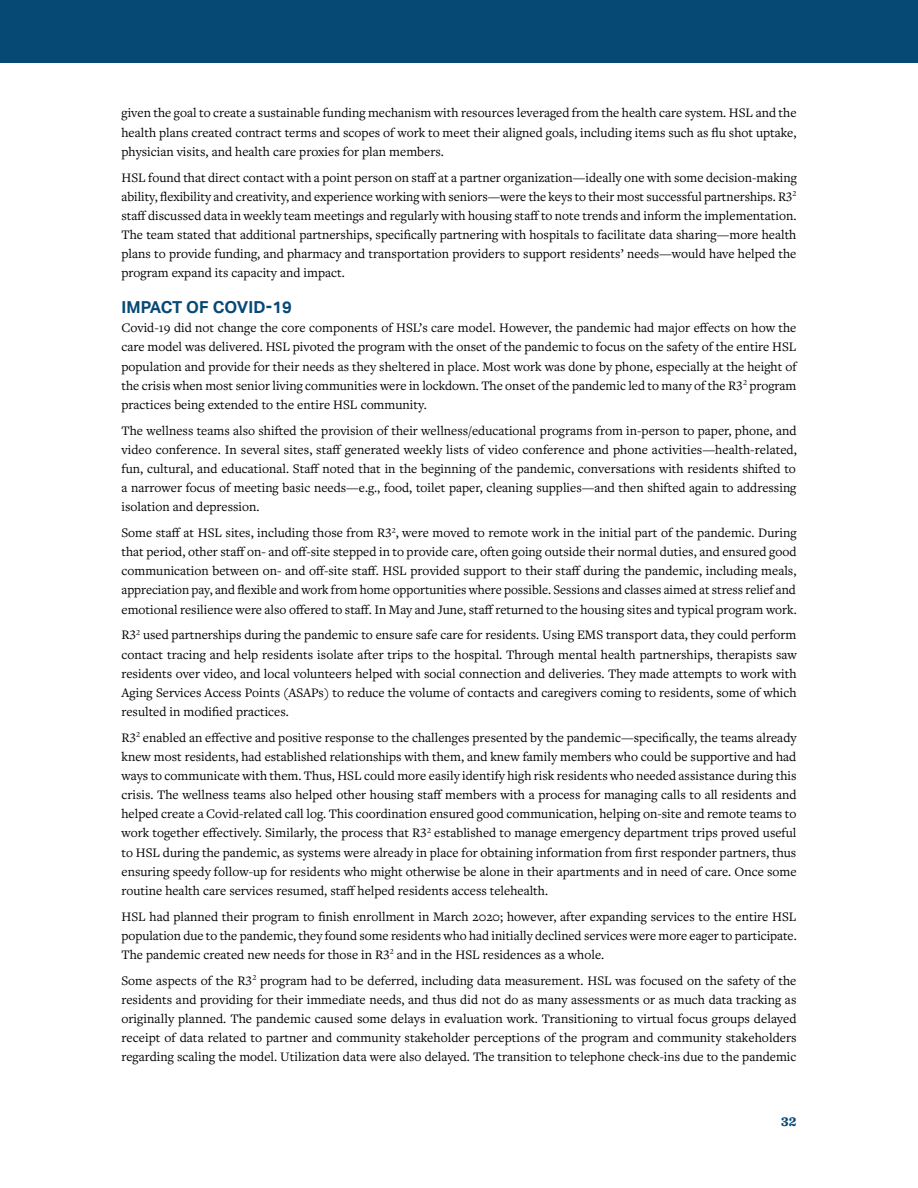
<style>
.page{position:relative;width:918px;height:1188px;background:#fff}
.page>*{position:absolute;margin:0;border:0;box-sizing:border-box;transform-origin:0 0}
.t1{font:700 16.5px "Aktiv Grotesk";letter-spacing:.005em;color:#074975}
.t2{font:13.5px/19.2px "Freight Text Pro";color:#000;text-align:justify}
.t3{font:700 13.5px "Sentinel";color:#074975}
</style>
<div class="page">
<div style="left:0;top:0;width:918px;height:62px;background:#074975"></div>
<p class="t2" style="left:122px;top:103px;width:677px">given the goal to create a sustainable funding mechanism with resources leveraged from the health care system. HSL and the health plans created contract terms and scopes of work to meet their aligned goals, including items such as flu shot uptake, physician visits, and health care proxies for plan members.</p>
<p class="t2" style="left:122px;top:167px;width:677px">HSL found that direct contact with a point person on staff at a partner organization—ideally one with some decision-making ability, flexibility and creativity, and experience working with seniors—were the keys to their most successful partnerships. R3<sup>2 </sup>staff discussed data in weekly team meetings and regularly with housing staff to note trends and inform the implementation.<br>The team stated that additional partnerships, specifically partnering with hospitals to facilitate data sharing—more health plans to provide funding, and pharmacy and transportation providers to support residents’ needs—would have helped the program expand its capacity and impact.</p>
<p class="t1" style="left:122px;top:298px;width:172px">IMPACT OF COVID-19</p>
<p class="t2" style="left:122px;top:318px;width:677px">Covid-19 did not change the core components of HSL’s care model. However, the pandemic had major effects on how the care model was delivered. HSL pivoted the program with the onset of the pandemic to focus on the safety of the entire HSL population and provide for their needs as they sheltered in place. Most work was done by phone, especially at the height of the crisis when most senior living communities were in lockdown. The onset of the pandemic led to many of the R3<sup>2</sup> program practices being extended to the entire HSL community.</p>
<p class="t2" style="left:122px;top:420px;width:677px">The wellness teams also shifted the provision of their wellness/educational programs from in-person to paper, phone, and video conference. In several sites, staff generated weekly lists of video conference and phone activities—health-related, fun, cultural, and educational. Staff noted that in the beginning of the pandemic, conversations with residents shifted to a narrower focus of meeting basic needs—e.g., food, toilet paper, cleaning supplies—and then shifted again to addressing isolation and depression.</p>
<p class="t2" style="left:122px;top:523px;width:677px">Some staff at HSL sites, including those from R3<sup>2</sup>, were moved to remote work in the initial part of the pandemic. During that period, other staff on- and off-site stepped in to provide care, often going outside their normal duties, and ensured good communication between on- and off-site staff. HSL provided support to their staff during the pandemic, including meals, appreciation pay, and flexible and work from home opportunities where possible. Sessions and classes aimed at stress relief and emotional resilience were also offered to staff. In May and June, staff returned to the housing sites and typical program work.</p>
<p class="t2" style="left:122px;top:625px;width:677px">R3<sup>2</sup> used partnerships during the pandemic to ensure safe care for residents. Using EMS transport data, they could perform contact tracing and help residents isolate after trips to the hospital. Through mental health partnerships, therapists saw residents over video, and local volunteers helped with social connection and deliveries. They made attempts to work with Aging Services Access Points (ASAPs) to reduce the volume of contacts and caregivers coming to residents, some of which resulted in modified practices.</p>
<p class="t2" style="left:122px;top:727px;width:677px">R3<sup>2</sup> enabled an effective and positive response to the challenges presented by the pandemic—specifically, the teams already knew most residents, had established relationships with them, and knew family members who could be supportive and had ways to communicate with them. Thus, HSL could more easily identify high risk residents who needed assistance during this crisis. The wellness teams also helped other housing staff members with a process for managing calls to all residents and helped create a Covid-related call log. This coordination ensured good communication, helping on-site and remote teams to work together effectively. Similarly, the process that R3<sup>2</sup> established to manage emergency department trips proved useful to HSL during the pandemic, as systems were already in place for obtaining information from first responder partners, thus ensuring speedy follow-up for residents who might otherwise be alone in their apartments and in need of care. Once some routine health care services resumed, staff helped residents access telehealth.</p>
<p class="t2" style="left:121px;top:906px;width:677px">HSL had planned their program to finish enrollment in March 2020; however, after expanding services to the entire HSL population due to the pandemic, they found some residents who had initially declined services were more eager to participate.<br>The pandemic created new needs for those in R3<sup>2</sup> and in the HSL residences as a whole.</p>
<p class="t2" style="left:121px;top:970px;width:677px">Some aspects of the R3<sup>2</sup> program had to be deferred, including data measurement. HSL was focused on the safety of the residents and providing for their immediate needs, and thus did not do as many assessments or as much data tracking as originally planned. The pandemic caused some delays in evaluation work. Transitioning to virtual focus groups delayed receipt of data related to partner and community stakeholder perceptions of the program and community stakeholders regarding scaling the model. Utilization data were also delayed. The transition to telephone check-ins due to the pandemic</p>
<p class="t3" style="left:781px;top:1111px;width:17px">32</p>
</div>
